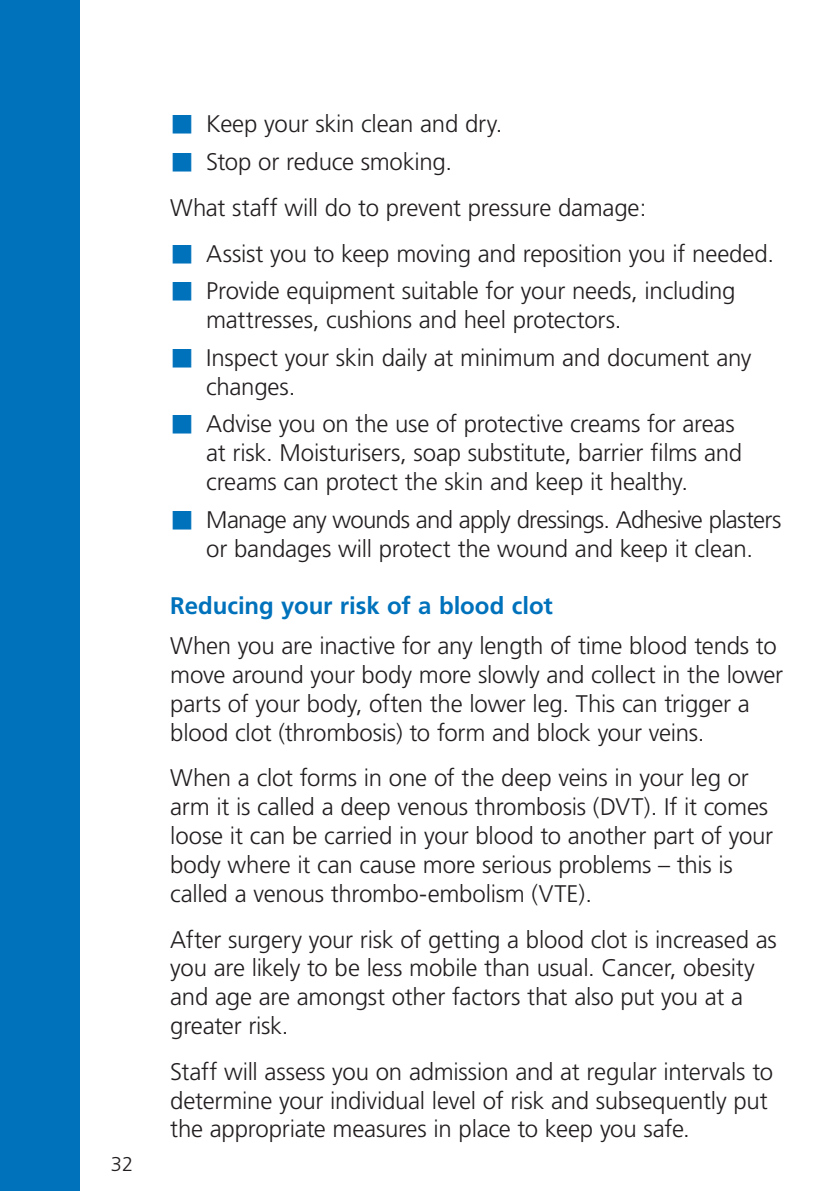
<style>
.page{position:relative;width:840px;height:1191px;background:#fff}
.page>*{position:absolute;margin:0;border:0;box-sizing:border-box;transform-origin:0 0}
.t1{font:300 24px/28.8px "Frutiger";letter-spacing:-.01em;color:#231f20}
.t2{font:700 24px "Frutiger";letter-spacing:-.005em;color:#0072bc}
.t3{font:300 20px "Frutiger";color:#231f20}
</style>
<div class="page">
<div style="left:0;top:0;width:79px;height:1191px;background:#0072bc"></div>
<p class="t3" style="left:111px;top:1152px;width:24px">32</p>
<p class="t1" style="left:206px;top:105px;width:293px;line-height:37.6px">Keep your skin clean and dry.<br>Stop or reduce smoking.</p>
<p class="t1" style="left:206px;top:184px;width:564px;line-height:46px;text-indent:-36px">What staff will do to prevent pressure damage:<br>Assist you to keep moving and reposition you if needed.</p>
<p class="t1" style="left:206px;top:276px;width:530px">Provide equipment suitable for your needs, including mattresses, cushions and heel protectors.</p>
<p class="t1" style="left:206px;top:343px;width:546px">Inspect your skin daily at minimum and document any changes.</p>
<p class="t1" style="left:206px;top:409px;width:537px">Advise you on the use of protective creams for areas at risk. Moisturisers, soap substitute, barrier films and creams can protect the skin and keep it healthy.</p>
<p class="t1" style="left:206px;top:505px;width:576px">Manage any wounds and apply dressings. Adhesive plasters or bandages will protect the wound and keep it clean.</p>
<p class="t2" style="left:170px;top:591px;width:384px">Reducing your risk of a blood clot</p>
<p class="t1" style="left:170px;top:631px;width:614px">When you are inactive for any length of time blood tends to move around your body more slowly and collect in the lower parts of your body, often the lower leg. This can trigger a blood clot (thrombosis) to form and block your veins.</p>
<p class="t1" style="left:170px;top:763px;width:604px">When a clot forms in one of the deep veins in your leg or arm it is called a deep venous thrombosis (DVT). If it comes loose it can be carried in your blood to another part of your body where it can cause more serious problems – this is called a venous thrombo-embolism (VTE).</p>
<p class="t1" style="left:170px;top:924px;width:608px">After surgery your risk of getting a blood clot is increased as you are likely to be less mobile than usual. Cancer, obesity and age are amongst other factors that also put you at a greater risk.</p>
<p class="t1" style="left:170px;top:1057px;width:604px">Staff will assess you on admission and at regular intervals to determine your individual level of risk and subsequently put the appropriate measures in place to keep you safe.</p>
</div>
